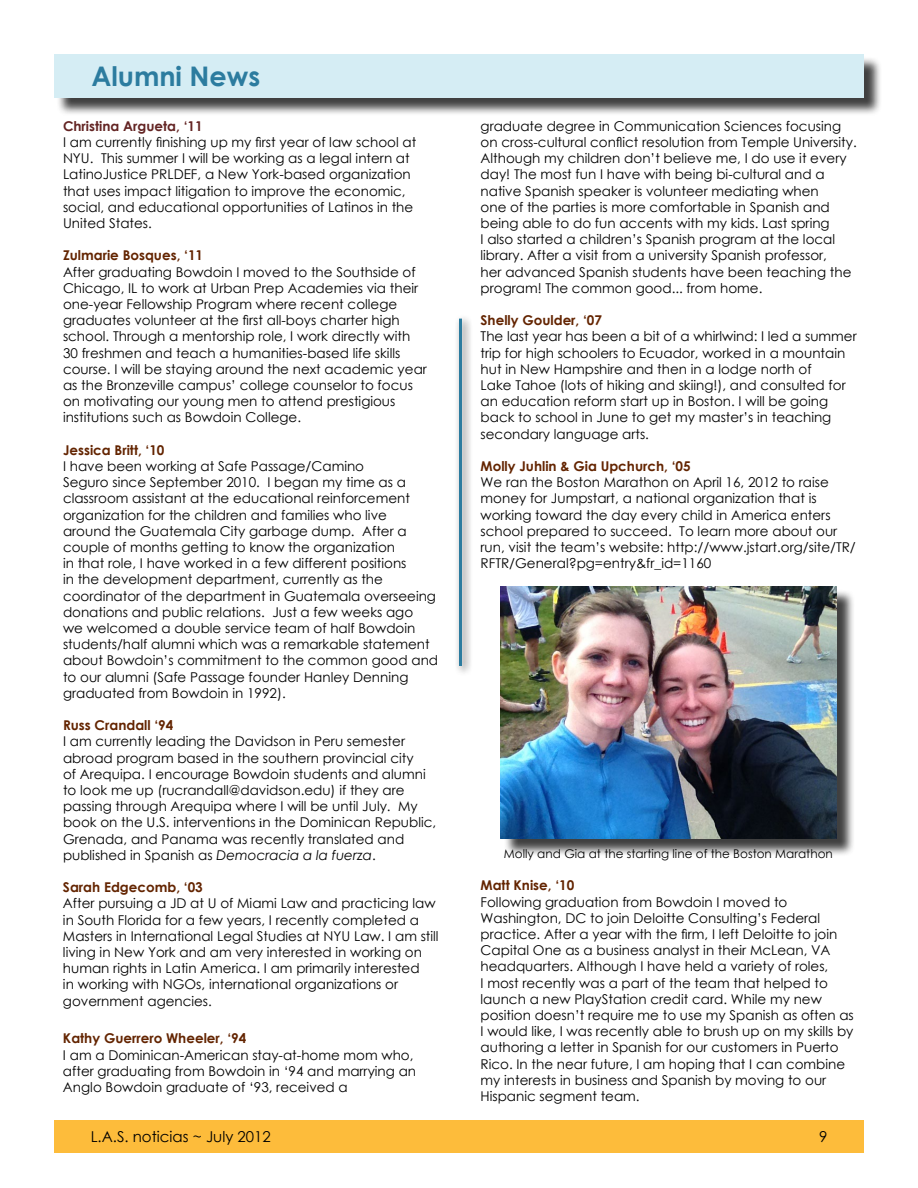
<style>
.page{position:relative;width:918px;height:1188px;background:#fff}
.page>*{position:absolute;margin:0;border:0;box-sizing:border-box;transform-origin:0 0}
.t1{font:700 27px "Century Gothic";color:#2c7c9f}
.t2{font:15px "Century Gothic";color:#000}
.t3{font:13.5px/16.2px "Century Gothic";color:#000}
.t4{font:700 13.5px "Century Gothic";color:#632400}
.t5{font:700 13.5px "Century Gothic";color:#632423}
.t6{font:12px "Century Gothic";color:#000}
.s1{font-family:"Minion Pro"}
.s2{font-style:italic}
</style>
<div class="page">
<div style="left:503px;top:589px;width:352px;height:268px;background:#000;opacity:.75"></div>
<img style="left:501px;top:587px;width:336px;height:252px">
<div style="left:56px;top:56px;width:827px;height:60px;background:#000;opacity:.75"></div>
<div style="left:54px;top:54px;width:810px;height:43px;background:#d5edf4"></div>
<div style="left:450px;top:309px;width:22px;height:366px;background:#fff;opacity:.75"></div>
<hr style="left:459px;top:319px;width:3px;height:347px;background:#2c7c9f">
<div style="left:54px;top:1120px;width:810px;height:32px;background:#fdbc3b"></div>
<h1 class="t1" style="left:91px;top:55px;width:171px">Alumni News</h1>
<p class="t5" style="left:63px;top:116px;width:141px">Christina Argueta, ‘11</p>
<p class="t3" style="left:63px;top:134px;width:355px">I am currently finishing up my first year of law school at NYU. This summer I will be working as a legal intern at LatinoJustice PRLDEF, a New York-based organization that uses impact litigation to improve the economic, social, and educational opportunities of Latinos in the United States.</p>
<p class="t4" style="left:63px;top:245px;width:142px">Zulmarie Bosques, ‘11</p>
<p class="t3" style="left:63px;top:263px;width:365px">After graduating Bowdoin I moved to the Southside of Chicago, IL to work at Urban Prep Academies via their one-year Fellowship Program where recent college graduates volunteer at the first all-boys charter high school. Through a mentorship role, I work directly with 30 freshmen and teach a humanities-based life skills course. I will be staying around the next academic year as the Bronzeville campus’ college counselor to focus on motivating our young men to attend prestigious institutions such as Bowdoin College.</p>
<p class="t4" style="left:63px;top:440px;width:103px">Jessica Britt, ‘10</p>
<p class="t3" style="left:63px;top:458px;width:377px">I have been working at Safe Passage/Camino<br>Seguro since September 2010. I began my time as a classroom assistant at the educational reinforcement organization for the children and families who live<br>around the Guatemala City garbage dump. After a couple of months getting to know the organization<br>in that role, I have worked in a few different positions<br>in the development department, currently as the coordinator of the department in Guatemala overseeing donations and public relations. Just a few weeks ago<br>we welcomed a double service team of half Bowdoin students/half alumni which was a remarkable statement about Bowdoin’s commitment to the common good and to our alumni (Safe Passage founder Hanley Denning graduated from Bowdoin in 1992).</p>
<p class="t4" style="left:63px;top:715px;width:112px">Russ Crandall ‘94</p>
<p class="t3" style="left:63px;top:733px;width:375px">I am currently leading the Davidson in Peru semester abroad program based in the southern provincial city<br>of Arequipa. I encourage Bowdoin students and alumni to look me up (rucrandall@davidson.edu) if they are passing through Arequipa where I will be until July. My book on the U.S. interventions <span class="s1">i</span>n the Dominican Republic, Grenada, and Panama was recently translated and published in Spanish as <span class="s2">Democracia a la fuerza</span>.</p>
<p class="t4" style="left:63px;top:877px;width:141px">Sarah Edgecomb, ‘03</p>
<p class="t3" style="left:63px;top:895px;width:377px">After pursuing a JD at U of Miami Law and practicing law in South Florida for a few years, I recently completed a Masters in International Legal Studies at NYU Law. I am still living in New York and am very interested in working on human rights in Latin America. I am primarily interested<br>in working with NGOs, international organizations or government agencies.</p>
<p class="t4" style="left:63px;top:1028px;width:185px">Kathy Guerrero Wheeler, ‘94</p>
<p class="t3" style="left:63px;top:1046px;width:355px">I am a Dominican-American stay-at-home mom who, after graduating from Bowdoin in ‘94 and marrying an<br>Anglo Bowdoin graduate of ‘93, received a</p>
<p class="t3" style="left:481px;top:118px;width:378px">graduate degree in Communication Sciences focusing on cross-cultural conflict resolution from Temple University.<br>Although my children don’t believe me, I do use it every day! The most fun I have with being bi-cultural and a native Spanish speaker is volunteer mediating when<br>one of the parties is more comfortable in Spanish and being able to do fun accents with my kids. Last spring<br>I also started a children’s Spanish program at the local library. After a visit from a university Spanish professor,<br>her advanced Spanish students have been teaching the program! The common good... from home.</p>
<p class="t4" style="left:481px;top:310px;width:123px">Shelly Goulder, ‘07</p>
<p class="t3" style="left:481px;top:328px;width:378px">The last year has been a bit of a whirlwind: I led a summer trip for high schoolers to Ecuador, worked in a mountain hut in New Hampshire and then in a lodge north of<br>Lake Tahoe (lots of hiking and skiing!), and consulted for an education reform start up in Boston. I will be going back to school in June to get my master’s in teaching secondary language arts.</p>
<p class="t4" style="left:481px;top:456px;width:212px">Molly Juhlin &amp; Gia Upchurch, ‘05</p>
<p class="t3" style="left:481px;top:474px;width:377px">We ran the Boston Marathon on April 16, 2012 to raise money for Jumpstart, a national organization that is working toward the day every child in America enters school prepared to succeed. To learn more about our run, visit the team’s website: http://www.jstart.org/site/TR/ RFTR/General?pg=entry&amp;fr_id=1160</p>
<p class="t6" style="left:504px;top:845px;width:330px">Molly and Gia at the starting line of the Boston Marathon</p>
<p class="t4" style="left:481px;top:875px;width:95px">Matt Knise, ‘10</p>
<p class="t3" style="left:481px;top:893px;width:375px">Following graduation from Bowdoin I moved to Washington, DC to join Deloitte Consulting’s Federal practice. After a year with the firm, I left Deloitte to join Capital One as a business analyst in their McLean, VA headquarters. Although I have held a variety of roles,<br>I most recently was a part of the team that helped to launch a new PlayStation credit card. While my new position doesn’t require me to use my Spanish as often as I would like, I was recently able to brush up on my skills by authoring a letter in Spanish for our customers in Puerto Rico. In the near future, I am hoping that I can combine my interests in business and Spanish by moving to our Hispanic segment team.</p>
<p class="t2" style="left:79px;top:1126px;width:197px">9 L.A.S. noticias ~ June 2012</p>
<p class="t2" style="left:823px;top:1126px;width:10px">9</p>
<p class="t2" style="left:91px;top:1126px;width:182px">L.A.S. noticias ~ July 2012</p>
<p class="t2" style="left:819px;top:1126px;width:10px">9</p>
</div>
